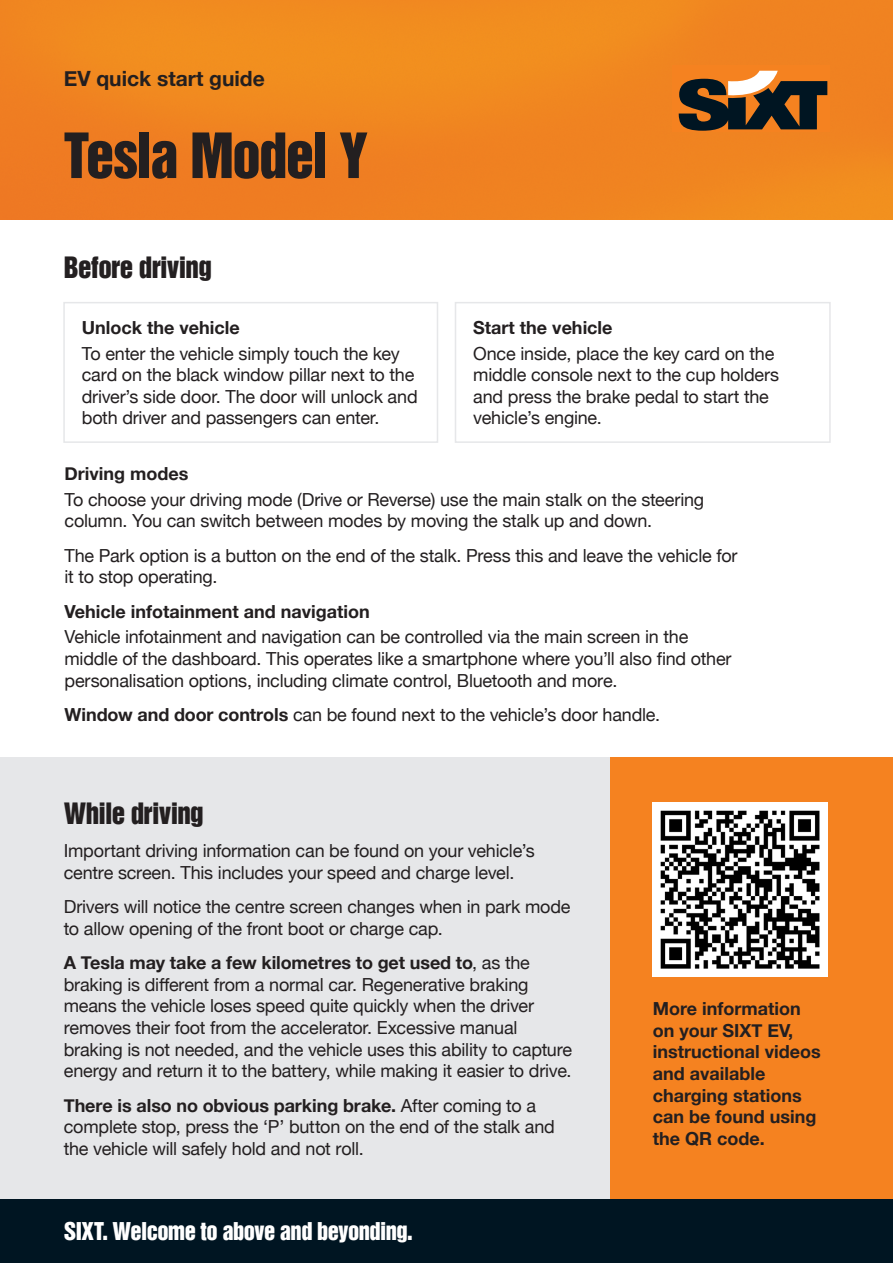
<style>
.page{position:relative;width:893px;height:1263px;background:#fff}
.page>*{position:absolute;margin:0;border:0;box-sizing:border-box;transform-origin:0 0}
.t1{font:57px "Helvetica Inserat Com";letter-spacing:-.035em;color:#231f20}
.t2{font:27px "Helvetica Inserat Com";letter-spacing:-.02em;color:#231f20}
.t3{font:22.5px "Helvetica Inserat Com";letter-spacing:-.025em;color:#fff}
.t4{font:700 21px "Helvetica Neue";color:#231f20}
.BODY_COPY{font:18px/21.6px "Helvetica Neue";letter-spacing:-.01em;color:#231f20}
.Subheading{font:700 18px/21.6px "Helvetica Neue";color:#231f20}
.s1{font-weight:700}
</style>
<div class="page">
<div style="left:0;top:758px;width:611px;height:441px;background:#e6e7e9"></div>
<div style="left:611px;top:758px;width:282px;height:441px;background:#f58220"></div>
<div style="left:455px;top:302px;width:376px;height:141px;border:2px solid #e6e7e9"></div>
<div style="left:0;top:1199px;width:893px;height:64px;background:#001522"></div>
<div style="left:63px;top:302px;width:375px;height:141px;border:2px solid #e6e7e9"></div>
<img style="left:0;top:0;width:893px;height:219px">
<div style="left:672px;top:65px;width:157px;height:67px;background:#f58220"></div>
<svg style="left:679px;top:71px;width:148px;height:60px"></svg>
<img style="left:653px;top:802px;width:175px;height:175px">
<h3 class="t4" style="left:64px;top:62px;width:203px">EV quick start guide</h3>
<h1 class="t1" style="left:64px;top:122px;width:305px">Tesla Model Y</h1>
<h2 class="t2" style="left:64px;top:251px;width:150px">Before driving</h2>
<p class="Subheading" style="left:82px;top:317px;width:159px">Unlock the vehicle</p>
<p class="BODY_COPY" style="left:82px;top:343px;width:337px">To enter the vehicle simply touch the key card on the black window pillar next to the driver’s side door. The door will unlock and both driver and passengers can enter.</p>
<p class="Subheading" style="left:473px;top:317px;width:141px">Start the vehicle</p>
<p class="BODY_COPY" style="left:473px;top:343px;width:307px">Once inside, place the key card on the middle console next to the cup holders and press the brake pedal to start the vehicle’s engine.</p>
<p class="Subheading" style="left:65px;top:463px;width:125px">Driving modes</p>
<p class="BODY_COPY" style="left:65px;top:489px;width:641px">To choose your driving mode (Drive or Reverse) use the main stalk on the steering column. You can switch between modes by moving the stalk up and down.</p>
<p class="BODY_COPY" style="left:65px;top:545px;width:674px">The Park option is a button on the end of the stalk. Press this and leave the vehicle for it to stop operating.</p>
<p class="Subheading" style="left:65px;top:601px;width:307px">Vehicle infotainment and navigation</p>
<p class="BODY_COPY" style="left:65px;top:627px;width:669px">Vehicle infotainment and navigation can be controlled via the main screen in the middle of the dashboard. This operates like a smartphone where you’ll also find other personalisation options, including climate control, Bluetooth and more.</p>
<p class="BODY_COPY" style="left:65px;top:705px;width:597px"><span class="s1">Window and door controls</span> can be found next to the vehicle’s door handle.</p>
<h2 class="t2" style="left:64px;top:797px;width:141px">While driving</h2>
<p class="BODY_COPY" style="left:64px;top:841px;width:472px">Important driving information can be found on your vehicle’s centre screen. This includes your speed and charge level.</p>
<p class="BODY_COPY" style="left:64px;top:897px;width:508px">Drivers will notice the centre screen changes when in park mode to allow opening of the front boot or charge cap.</p>
<p class="BODY_COPY" style="left:64px;top:953px;width:510px"><span class="s1">A Tesla may take a few kilometres to get used to</span>, as the braking is different from a normal car. Regenerative braking means the vehicle loses speed quite quickly when the driver removes their foot from the accelerator. Excessive manual braking is not needed, and the vehicle uses this ability to capture energy and return it to the battery, while making it easier to drive.</p>
<p class="BODY_COPY" style="left:64px;top:1095px;width:493px"><span class="s1">There is also no obvious parking brake.</span> After coming to a complete stop, press the ‘P’ button on the end of the stalk and the vehicle will safely hold and not roll.</p>
<h1 class="t3" style="left:64px;top:1218px;width:351px">SIXT. Welcome to above and beyonding.</h1>
<p class="Subheading" style="left:653px;top:998px;width:169px">More information on your SIXT EV, instructional videos and available charging stations can be found using the QR code.</p>
</div>
